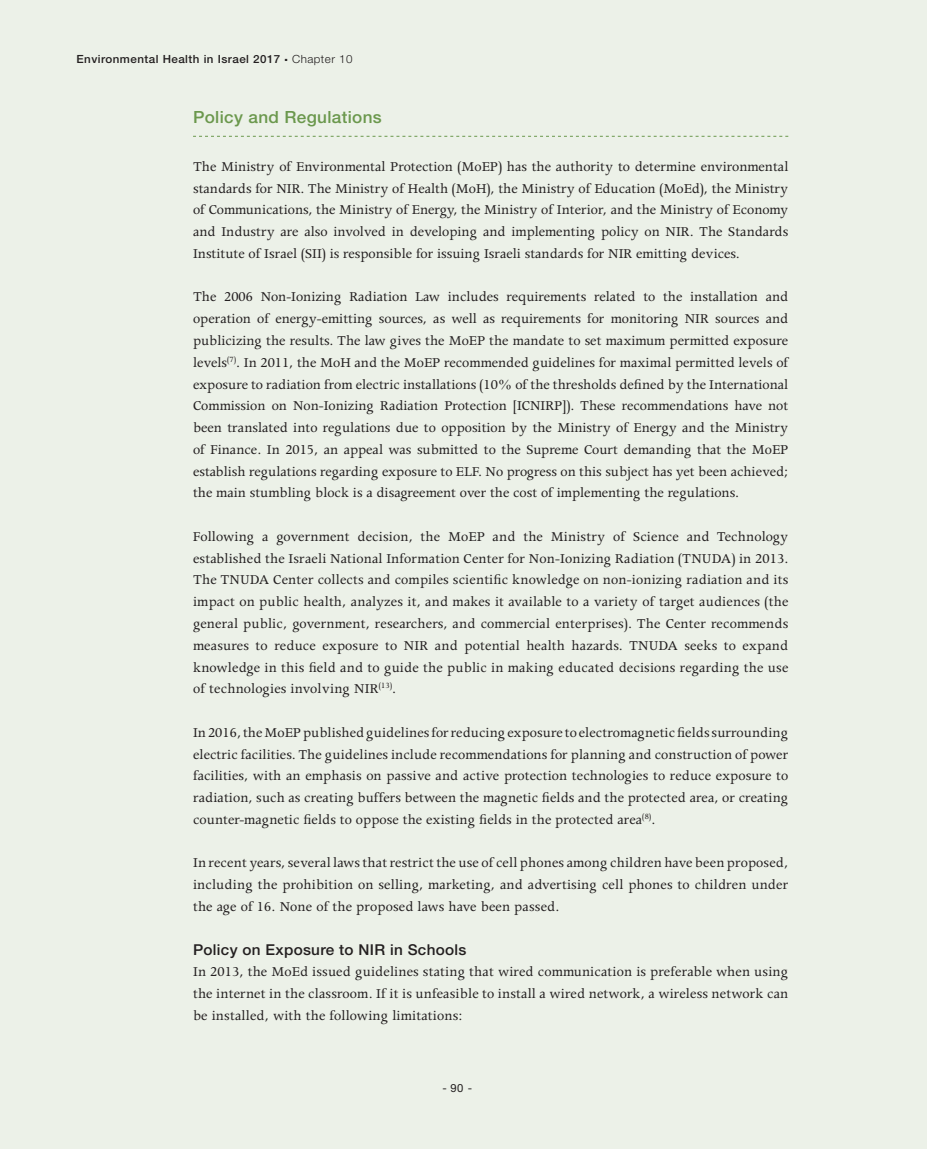
<style>
.page{position:relative;width:927px;height:1149px;background:#fff}
.page>*{position:absolute;margin:0;border:0;box-sizing:border-box;transform-origin:0 0}
.t1{font:500 16.8px "Helvetica Neue";letter-spacing:.02em;color:#6b984d}
.t2{font:15.3px/21.8px "Apollo";letter-spacing:.005em;color:#231f20;text-align:justify}
.t3{font:500 15px "Helvetica Neue";letter-spacing:.02em;color:#231f20}
.t4{font:500 11.25px "Helvetica Neue";letter-spacing:.04em;color:#231f20}
.t5{font:11.25px "Helvetica Neue";color:#231f20}
.s1{font-weight:300}
</style>
<div class="page">
<div style="left:0;top:0;width:927px;height:1148px;background:#ecf1e8"></div>
<svg style="left:193px;top:136px;width:595px;height:1px"></svg>
<p class="t4" style="left:77px;top:52px;width:277px">Environmental Health in Israel 2017 <span class="s1">Chapter 10</span></p>
<p class="t1" style="left:193px;top:107px;width:190px">Policy and Regulations</p>
<p class="t2" style="left:193px;top:156px;width:597px">The Ministry of Environmental Protection (MoEP) has the authority to determine environmental standards for NIR. The Ministry of Health (MoH), the Ministry of Education (MoEd), the Ministry of Communications, the Ministry of Energy, the Ministry of Interior, and the Ministry of Economy and Industry are also involved in developing and implementing policy on NIR. The Standards Institute of Israel (SII) is responsible for issuing Israeli standards for NIR emitting devices.</p>
<p class="t2" style="left:193px;top:286px;width:597px">The 2006 Non-Ionizing Radiation Law includes requirements related to the installation and operation of energy-emitting sources, as well as requirements for monitoring NIR sources and publicizing the results. The law gives the MoEP the mandate to set maximum permitted exposure levels<sup>(7)</sup>. In 2011, the MoH and the MoEP recommended guidelines for maximal permitted levels of exposure to radiation from electric installations (10% of the thresholds defined by the International Commission on Non-Ionizing Radiation Protection [ICNIRP]). These recommendations have not been translated into regulations due to opposition by the Ministry of Energy and the Ministry of Finance. In 2015, an appeal was submitted to the Supreme Court demanding that the MoEP establish regulations regarding exposure to ELF. No progress on this subject has yet been achieved; the main stumbling block is a disagreement over the cost of implementing the regulations.</p>
<p class="t2" style="left:193px;top:526px;width:597px">Following a government decision, the MoEP and the Ministry of Science and Technology established the Israeli National Information Center for Non-Ionizing Radiation (TNUDA) in 2013.<br>The TNUDA Center collects and compiles scientific knowledge on non-ionizing radiation and its impact on public health, analyzes it, and makes it available to a variety of target audiences (the general public, government, researchers, and commercial enterprises). The Center recommends measures to reduce exposure to NIR and potential health hazards. TNUDA seeks to expand knowledge in this field and to guide the public in making educated decisions regarding the use of technologies involving NIR<sup>(13)</sup>.</p>
<p class="t2" style="left:193px;top:721px;width:597px">In 2016, the MoEP published guidelines for reducing exposure to electromagnetic fields surrounding electric facilities. The guidelines include recommendations for planning and construction of power facilities, with an emphasis on passive and active protection technologies to reduce exposure to radiation, such as creating buffers between the magnetic fields and the protected area, or creating counter-magnetic fields to oppose the existing fields in the protected area<sup>(8)</sup>.</p>
<p class="t2" style="left:193px;top:852px;width:597px">In recent years, several laws that restrict the use of cell phones among children have been proposed, including the prohibition on selling, marketing, and advertising cell phones to children under the age of 16. None of the proposed laws have been passed.</p>
<p class="t3" style="left:193px;top:939px;width:275px">Policy on Exposure to NIR in Schools</p>
<p class="t2" style="left:193px;top:960px;width:597px">In 2013, the MoEd issued guidelines stating that wired communication is preferable when using the internet in the classroom. If it is unfeasible to install a wired network, a wireless network can be installed, with the following limitations:</p>
<p class="t5" style="left:443px;top:1080px;width:31px">- 90 -</p>
</div>
